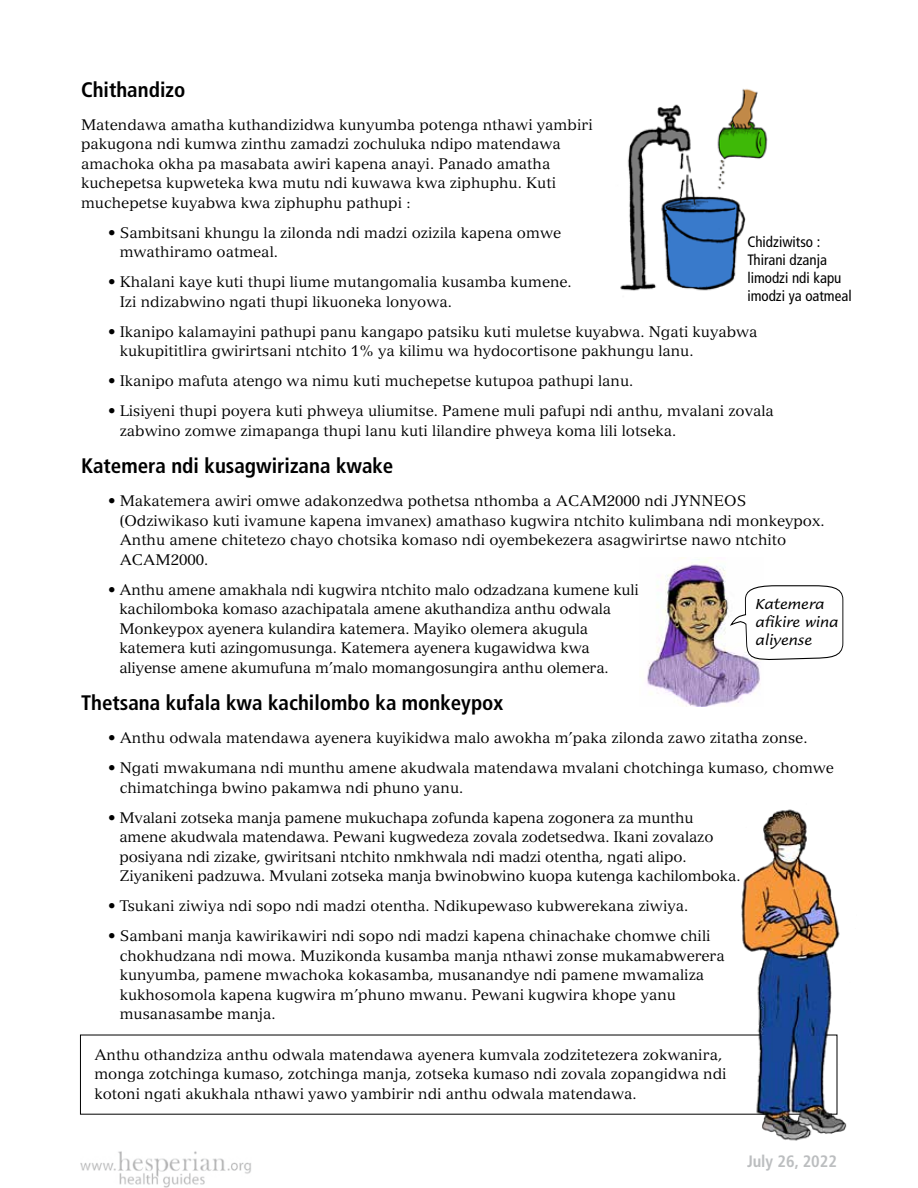
<style>
.page{position:relative;width:918px;height:1188px;background:#fff}
.page>*{position:absolute;margin:0;border:0;box-sizing:border-box;transform-origin:0 0}
.t1{font:700 condensed 21px "Frutiger LT Std";color:#000}
.t2{font:700 condensed 16.5px "Frutiger LT Std";color:#bcbec0}
.t3{font:15px/19.5px "Versailles LT Std";color:#000}
.t4{font:condensed 15px/18px "Frutiger LT Std";color:#000}
.t5{font:italic 15px/18px "Lucida Casual EFOP";color:#000}
</style>
<div class="page">
<img style="left:80px;top:1151px;width:171px;height:37px">
<img style="left:741px;top:809px;width:106px;height:332px">
<img style="left:647px;top:558px;width:113px;height:149px">
<svg style="left:730px;top:585px;width:113px;height:75px"></svg>
<img style="left:620px;top:89px;width:148px;height:202px">
<h1 class="t1" style="left:81px;top:77px;width:106px">Chithandizo</h1>
<p class="t3" style="left:81px;top:115px;width:513px">Matendawa amatha kuthandizidwa kunyumba potenga nthawi yambiri pakugona ndi kumwa zinthu zamadzi zochuluka ndipo matendawa amachoka okha pa masabata awiri kapena anayi. Panado amatha kuchepetsa kupweteka kwa mutu ndi kuwawa kwa ziphuphu. Kuti muchepetse kuyabwa kwa ziphuphu pathupi :</p>
<p class="t3" style="left:120px;top:223px;width:443px;text-indent:-12px">• Sambitsani khungu la zilonda ndi madzi ozizila kapena omwe mwathiramo oatmeal.</p>
<p class="t3" style="left:120px;top:272px;width:454px;text-indent:-12px">• Khalani kaye kuti thupi liume mutangomalia kusamba kumene.<br>Izi ndizabwino ngati thupi likuoneka lonyowa.</p>
<p class="t3" style="left:120px;top:322px;width:639px;text-indent:-12px">• Ikanipo kalamayini pathupi panu kangapo patsiku kuti muletse kuyabwa. Ngati kuyabwa kukupititlira gwirirtsani ntchito 1% ya kilimu wa hydocortisone pakhungu lanu.</p>
<p class="t3" style="left:108px;top:371px;width:527px">• Ikanipo mafuta atengo wa nimu kuti muchepetse kutupoa pathupi lanu.</p>
<p class="t3" style="left:120px;top:401px;width:656px;text-indent:-12px">• Lisiyeni thupi poyera kuti phweya uliumitse. Pamene muli pafupi ndi anthu, mvalani zovala zabwino zomwe zimapanga thupi lanu kuti lilandire phweya koma lili lotseka.</p>
<h1 class="t1" style="left:81px;top:454px;width:314px">Katemera ndi kusagwirizana kwake</h1>
<p class="t3" style="left:120px;top:491px;width:706px;text-indent:-12px">• Makatemera awiri omwe adakonzedwa pothetsa nthomba a ACAM2000 ndi JYNNEOS (Odziwikaso kuti ivamune kapena imvanex) amathaso kugwira ntchito kulimbana ndi monkeypox.<br>Anthu amene chitetezo chayo chotsika komaso ndi oyembekezera asagwirirtse nawo ntchito ACAM2000.</p>
<p class="t3" style="left:119px;top:580px;width:521px;text-indent:-11px">• Anthu amene amakhala ndi kugwira ntchito malo odzadzana kumene kuli kachilomboka komaso azachipatala amene akuthandiza anthu odwala Monkeypox ayenera kulandira katemera. Mayiko olemera akugula katemera kuti azingomusunga. Katemera ayenera kugawidwa kwa aliyense amene akumufuna m’malo momangosungira anthu olemera.</p>
<h1 class="t1" style="left:81px;top:691px;width:424px">Thetsana kufala kwa kachilombo ka monkeypox</h1>
<p class="t3" style="left:108px;top:728px;width:701px">• Anthu odwala matendawa ayenera kuyikidwa malo awokha m’paka zilonda zawo zitatha zonse.</p>
<p class="t3" style="left:120px;top:758px;width:716px;text-indent:-12px">• Ngati mwakumana ndi munthu amene akudwala matendawa mvalani chotchinga kumaso, chomwe chimatchinga bwino pakamwa ndi phuno yanu.</p>
<p class="t3" style="left:119px;top:808px;width:623px;text-indent:-11px">• Mvalani zotseka manja pamene mukuchapa zofunda kapena zogonera za munthu amene akudwala matendawa. Pewani kugwedeza zovala zodetsedwa. Ikani zovalazo posiyana ndi zizake, gwiritsani ntchito nmkhwala ndi madzi otentha, ngati alipo.<br>Ziyanikeni padzuwa. Mvulani zotseka manja bwinobwino kuopa kutenga kachilomboka.</p>
<p class="t3" style="left:108px;top:896px;width:582px">• Tsukani ziwiya ndi sopo ndi madzi otentha. Ndikupewaso kubwerekana ziwiya.</p>
<p class="t3" style="left:120px;top:926px;width:607px;text-indent:-12px">• Sambani manja kawirikawiri ndi sopo ndi madzi kapena chinachake chomwe chili chokhudzana ndi mowa. Muzikonda kusamba manja nthawi zonse mukamabwerera kunyumba, pamene mwachoka kokasamba, musanandye ndi pamene mwamaliza kukhosomola kapena kugwira m’phuno mwanu. Pewani kugwira khope yanu musanasambe manja.</p>
<p class="t3" style="left:94px;top:1045px;width:634px">Anthu othandziza anthu odwala matendawa ayenera kumvala zodzitetezera zokwanira, monga zotchinga kumaso, zotchinga manja, zotseka kumaso ndi zovala zopangidwa ndi kotoni ngati akukhala nthawi yawo yambirir ndi anthu odwala matendawa.</p>
<p class="t4" style="left:747px;top:233px;width:106px">Chidziwitso :<br>Thirani dzanja limodzi ndi kapu imodzi ya oatmeal</p>
<p class="t5" style="left:755px;top:595px;width:85px">Katemera afikire wina aliyense</p>
<p class="t2" style="left:747px;top:1152px;width:91px">July 26, 2022</p>
</div>
